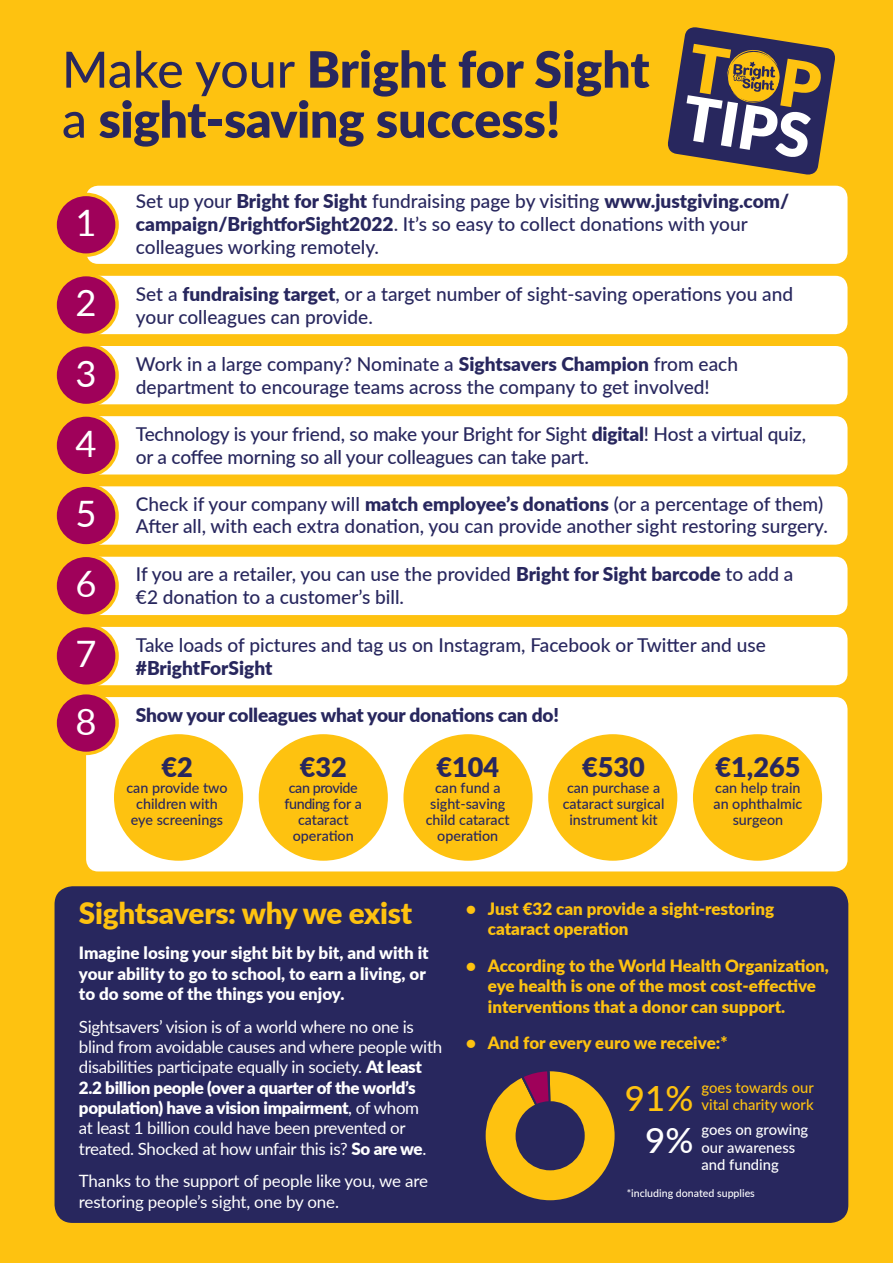
<style>
.page{position:relative;width:893px;height:1263px;background:#fec210}
.page>*{position:absolute;margin:0;border:0;box-sizing:border-box;transform-origin:0 0}
.t1{font:900 50.1px/50.1px "Lato";letter-spacing:-.01em;color:#28275e}
.t2{font:36.45px "Lato";color:#fff}
.t3{font:500 34.8px "Lato";color:#fec210}
.t4{font:500 34.8px "Lato";color:#fff}
.t5{font:900 29.7px "Lato";letter-spacing:-.01em;color:#fec210}
.t6{font:900 27px "Lato";color:#28275e}
.t7{font:500 19.05px/23px "Lato";color:#28275e}
.t8{font:900 19.05px "Lato";letter-spacing:-.01em;color:#28275e}
.t9{font:16.95px/20.4px "Lato";letter-spacing:-.02em;color:#fff}
.t10{font:900 16.95px/20.4px "Lato";color:#fec210}
.t11{font:900 16.95px/20.4px "Lato";color:#fff}
.t12{font:500 14.85px/17.7px "Lato";color:#fff}
.t13{font:500 14.85px/17.7px "Lato";color:#fec210}
.t14{font:500 14.25px/15.9px "Lato";color:#28275e;text-align:center}
.t15{font:500 10.65px "Lato";color:#fff}
.s1{font-weight:500}
.s2{font-weight:900}
</style>
<div class="page">
<div style="left:55px;top:886px;width:793px;height:337px;background:#28275e;border-radius:18px"></div>
<div style="left:86px;top:697px;width:761px;height:174px;background:#fff;border-radius:12px"></div>
<div style="left:55px;top:693px;width:62px;height:60px;background:#9f015a;border-radius:50%"></div>
<div style="left:53px;top:691px;width:66px;height:64px;border:3px solid #fec210;border-radius:50%"></div>
<div style="left:114px;top:734px;width:129px;height:127px;background:#fec210;border-radius:50%"></div>
<div style="left:259px;top:734px;width:129px;height:127px;background:#fec210;border-radius:50%"></div>
<div style="left:403px;top:734px;width:130px;height:127px;background:#fec210;border-radius:50%"></div>
<div style="left:548px;top:734px;width:129px;height:127px;background:#fec210;border-radius:50%"></div>
<div style="left:693px;top:734px;width:129px;height:127px;background:#fec210;border-radius:50%"></div>
<div style="left:86px;top:186px;width:761px;height:78px;background:#fff;border-radius:12px"></div>
<div style="left:55px;top:194px;width:62px;height:61px;background:#9f015a;border-radius:50%"></div>
<div style="left:53px;top:193px;width:66px;height:64px;border:3px solid #fec210;border-radius:50%"></div>
<div style="left:86px;top:276px;width:761px;height:58px;background:#fff;border-radius:12px"></div>
<div style="left:55px;top:275px;width:62px;height:60px;background:#9f015a;border-radius:50%"></div>
<div style="left:53px;top:273px;width:66px;height:64px;border:3px solid #fec210;border-radius:50%"></div>
<div style="left:86px;top:416px;width:761px;height:58px;background:#fff;border-radius:12px"></div>
<div style="left:55px;top:415px;width:62px;height:61px;background:#9f015a;border-radius:50%"></div>
<div style="left:53px;top:413px;width:66px;height:64px;border:3px solid #fec210;border-radius:50%"></div>
<div style="left:86px;top:346px;width:762px;height:58px;background:#fff;border-radius:12px"></div>
<div style="left:55px;top:345px;width:62px;height:60px;background:#9f015a;border-radius:50%"></div>
<div style="left:53px;top:343px;width:66px;height:64px;border:3px solid #fec210;border-radius:50%"></div>
<svg style="left:486px;top:1071px;width:129px;height:129px"></svg>
<div style="left:86px;top:486px;width:761px;height:59px;background:#fff;border-radius:12px"></div>
<div style="left:55px;top:485px;width:62px;height:61px;background:#9f015a;border-radius:50%"></div>
<div style="left:53px;top:483px;width:66px;height:65px;border:3px solid #fec210;border-radius:50%"></div>
<div style="left:86px;top:557px;width:761px;height:58px;background:#fff;border-radius:12px"></div>
<div style="left:55px;top:555px;width:62px;height:61px;background:#9f015a;border-radius:50%"></div>
<div style="left:53px;top:554px;width:66px;height:64px;border:3px solid #fec210;border-radius:50%"></div>
<div style="left:86px;top:627px;width:761px;height:58px;background:#fff;border-radius:12px"></div>
<div style="left:55px;top:625px;width:62px;height:61px;background:#9f015a;border-radius:50%"></div>
<div style="left:53px;top:624px;width:66px;height:64px;border:3px solid #fec210;border-radius:50%"></div>
<svg style="left:668px;top:27px;width:167px;height:148px"></svg>
<p class="t1" style="left:62px;top:42px;width:589px"><span class="s1">Make your</span> Bright for Sight <span class="s1">a</span> sight-saving success!</p>
<p class="t2" style="left:76px;top:197px;width:23px">1</p>
<p class="t7" style="left:136px;top:189px;width:655px">Set up your <span class="s2">Bright for Sight</span> fundraising page by visiting <span class="s2">www.justgiving.com/ campaign/BrightforSight2022</span>. It’s so easy to collect donations with your colleagues working remotely.</p>
<p class="t2" style="left:76px;top:277px;width:23px">2</p>
<p class="t7" style="left:136px;top:281px;width:659px">Set a <span class="s2">fundraising target</span>, or a target number of sight-saving operations you and</p>
<p class="t7" style="left:136px;top:304px;width:238px">your colleagues can provide.</p>
<p class="t2" style="left:76px;top:347px;width:23px">3</p>
<p class="t7" style="left:136px;top:352px;width:604px">Work in a large company? Nominate a <span class="s2">Sightsavers Champion</span> from each</p>
<p class="t7" style="left:136px;top:375px;width:575px">department to encourage teams across the company to get involved!</p>
<p class="t2" style="left:76px;top:417px;width:23px">4</p>
<p class="t7" style="left:136px;top:422px;width:672px">Technology is your friend, so make your Bright for Sight <span class="s2">digital</span>! Host a virtual quiz,</p>
<p class="t7" style="left:136px;top:445px;width:454px">or a coffee morning so all your colleagues can take part.</p>
<p class="t2" style="left:76px;top:488px;width:23px">5</p>
<p class="t7" style="left:136px;top:491px;width:694px">Check if your company will <span class="s2">match employee’s donations</span> (or a percentage of them)<br>After all, with each extra donation, you can provide another sight restoring surgery.</p>
<p class="t2" style="left:76px;top:558px;width:23px">6</p>
<p class="t7" style="left:136px;top:562px;width:659px">If you are a retailer, you can use the provided <span class="s2">Bright for Sight barcode</span> to add a €2 donation to a customer’s bill.</p>
<p class="t2" style="left:76px;top:628px;width:23px">7</p>
<p class="t7" style="left:136px;top:632px;width:631px">Take loads of pictures and tag us on Instagram, Facebook or Twitter and use <span class="s2">#BrightForSight</span></p>
<p class="t2" style="left:76px;top:695px;width:23px">8</p>
<p class="t8" style="left:136px;top:701px;width:425px">Show your colleagues what your donations can do!</p>
<p class="t6" style="left:161px;top:747px;width:33px">€2</p>
<p class="t14" style="left:126px;top:779px;width:103px">can provide two children with eye screenings</p>
<p class="t6" style="left:300px;top:747px;width:49px">€32</p>
<p class="t14" style="left:285px;top:779px;width:79px">can provide funding for a cataract operation</p>
<p class="t6" style="left:436px;top:747px;width:64px">€104</p>
<p class="t14" style="left:426px;top:779px;width:85px">can fund a sight-saving child cataract operation</p>
<p class="t6" style="left:582px;top:747px;width:64px">€530</p>
<p class="t14" style="left:563px;top:779px;width:103px">can purchase a cataract surgical instrument kit</p>
<p class="t6" style="left:715px;top:747px;width:86px">€1,265</p>
<p class="t14" style="left:713px;top:779px;width:90px">can help train an ophthalmic surgeon</p>
<p class="t5" style="left:79px;top:890px;width:335px">Sightsavers: why we exist</p>
<p class="t11" style="left:79px;top:942px;width:351px">Imagine losing your sight bit by bit, and with it your ability to go to school, to earn a living, or to do some of the things you enjoy.</p>
<p class="t9" style="left:79px;top:1015px;width:365px">Sightsavers’ vision is of a world where no one is blind from avoidable causes and where people with disabilities participate equally in society. <span class="s2">At least 2.2 billion people (over a quarter of the world’s population) have a vision impairment</span>, of whom<br>at least 1 billion could have been prevented or treated. Shocked at how unfair this is? <span class="s2">So are we</span>.</p>
<p class="t9" style="left:79px;top:1170px;width:351px">Thanks to the support of people like you, we are restoring people’s sight, one by one.</p>
<p class="t10" style="left:488px;top:898px;width:288px;text-indent:-22px">• Just €32 can provide a sight-restoring cataract operation</p>
<p class="t10" style="left:488px;top:955px;width:343px;text-indent:-22px">• According to the World Health Organization, eye health is one of the most cost-effective interventions that a donor can support.</p>
<p class="t10" style="left:466px;top:1032px;width:263px">• And for every euro we receive:*</p>
<p class="t13" style="left:701px;top:1078px;width:114px">goes towards our vital charity work</p>
<p class="t12" style="left:701px;top:1120px;width:108px">goes on growing our awareness and funding</p>
<p class="t3" style="left:625px;top:1073px;width:70px">91%</p>
<p class="t4" style="left:645px;top:1115px;width:50px">9%</p>
<p class="t15" style="left:627px;top:1185px;width:130px">*including donated supplies</p>
</div>
